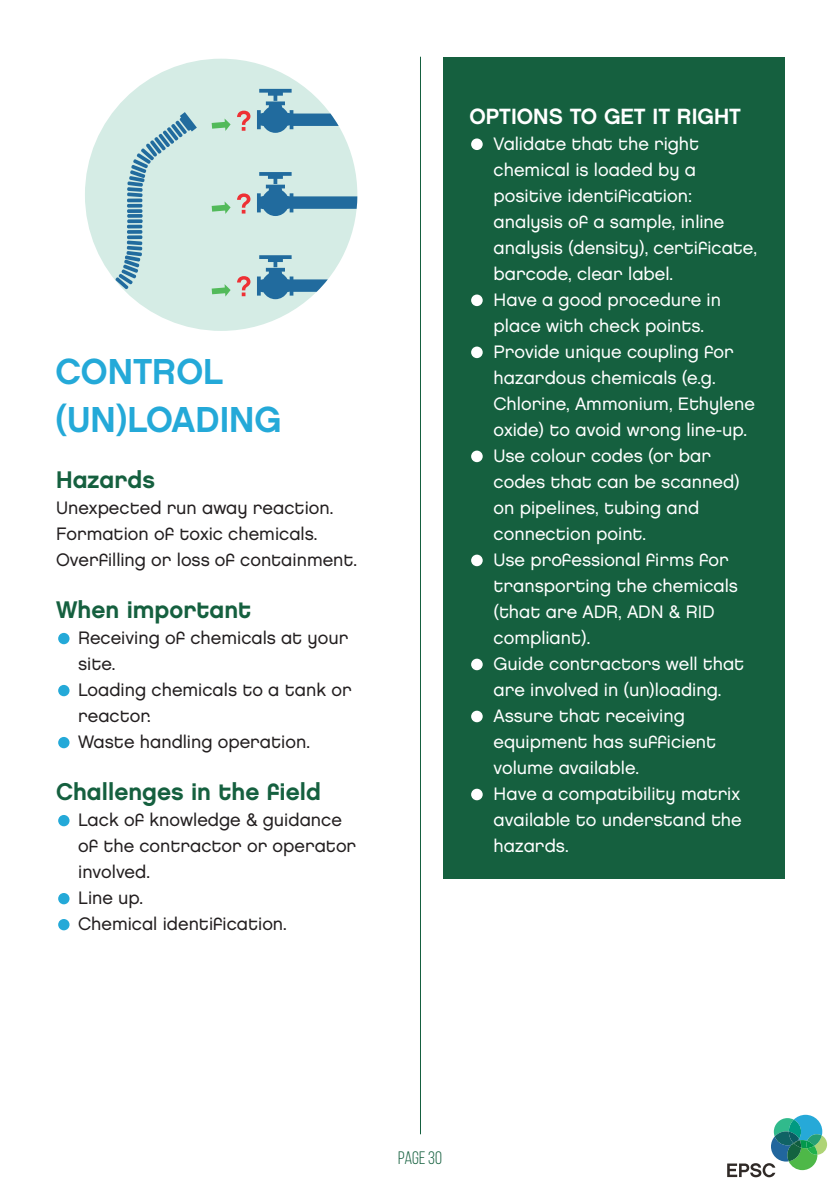
<style>
.page{position:relative;width:840px;height:1191px;background:#fff}
.page>*{position:absolute;margin:0;border:0;box-sizing:border-box;transform-origin:0 0}
.t1{font:36px "Chalet New York Nineteen Eighty";color:#24a9d8}
.t2{font:24px "Chalet New York Nineteen Eighty";color:#15603f}
.t3{font:22px "Chalet New York Nineteen Eighty";color:#fff}
.t4{font:18px/26px "Chalet London Nineteen Eighty";color:#fff}
.t5{font:18px/26px "Chalet London Nineteen Eighty";color:#231f20}
.t6{font:18px "Bebas Neue";color:#15603f}
</style>
<div class="page">
<svg style="left:727px;top:1114px;width:99px;height:63px"></svg>
<div style="left:443px;top:57px;width:341px;height:821px;background:#15603f"></div>
<hr style="left:420px;top:57px;width:1px;height:1077px;background:#15603f">
<div style="left:471px;top:138px;width:11px;height:12px;background:#fff;border-radius:50%"></div>
<div style="left:471px;top:294px;width:11px;height:12px;background:#fff;border-radius:50%"></div>
<div style="left:471px;top:346px;width:11px;height:12px;background:#fff;border-radius:50%"></div>
<div style="left:471px;top:450px;width:11px;height:12px;background:#fff;border-radius:50%"></div>
<div style="left:471px;top:554px;width:11px;height:12px;background:#fff;border-radius:50%"></div>
<div style="left:471px;top:658px;width:11px;height:12px;background:#fff;border-radius:50%"></div>
<div style="left:471px;top:710px;width:11px;height:12px;background:#fff;border-radius:50%"></div>
<div style="left:471px;top:788px;width:11px;height:12px;background:#fff;border-radius:50%"></div>
<div style="left:58px;top:633px;width:11px;height:11px;background:#24a9d8;border-radius:50%"></div>
<div style="left:58px;top:685px;width:11px;height:11px;background:#24a9d8;border-radius:50%"></div>
<div style="left:58px;top:737px;width:11px;height:11px;background:#24a9d8;border-radius:50%"></div>
<div style="left:58px;top:815px;width:11px;height:11px;background:#24a9d8;border-radius:50%"></div>
<div style="left:58px;top:893px;width:11px;height:11px;background:#24a9d8;border-radius:50%"></div>
<div style="left:58px;top:919px;width:11px;height:11px;background:#24a9d8;border-radius:50%"></div>
<svg style="left:85px;top:59px;width:271px;height:272px;fill:#d5ece5"></svg>
<svg style="left:257px;top:89px;width:81px;height:44px"></svg>
<svg style="left:257px;top:172px;width:100px;height:44px"></svg>
<svg style="left:257px;top:255px;width:70px;height:44px"></svg>
<svg style="left:237px;top:111px;width:13px;height:20px"></svg>
<svg style="left:237px;top:193px;width:13px;height:20px"></svg>
<svg style="left:237px;top:276px;width:13px;height:20px"></svg>
<svg style="left:211px;top:118px;width:19px;height:13px"></svg>
<svg style="left:211px;top:201px;width:19px;height:13px"></svg>
<svg style="left:211px;top:284px;width:19px;height:12px"></svg>
<svg style="left:127px;top:214px;width:15px;height:4px"></svg>
<svg style="left:127px;top:219px;width:15px;height:4px"></svg>
<hr style="left:127px;top:225px;width:15px;height:3px;background:#216b9e">
<svg style="left:127px;top:235px;width:15px;height:4px"></svg>
<svg style="left:127px;top:230px;width:15px;height:4px"></svg>
<svg style="left:115px;top:240px;width:27px;height:49px"></svg>
<svg style="left:127px;top:209px;width:15px;height:4px"></svg>
<svg style="left:127px;top:198px;width:15px;height:4px"></svg>
<svg style="left:127px;top:204px;width:15px;height:4px"></svg>
<svg style="left:127px;top:112px;width:70px;height:85px"></svg>
<p class="t1" style="left:55px;top:350px;width:169px">CONTROL</p>
<p class="t1" style="left:55px;top:398px;width:227px">(UN)LOADING</p>
<p class="t2" style="left:56px;top:465px;width:100px">Hazards</p>
<p class="t5" style="left:56px;top:495px;width:279px">Unexpected run away reaction.</p>
<p class="t5" style="left:56px;top:521px;width:263px">Formation of toxic chemicals.</p>
<p class="t5" style="left:56px;top:547px;width:302px">Overfilling or loss of containment.</p>
<p class="t2" style="left:56px;top:595px;width:196px">When important</p>
<p class="t5" style="left:78px;top:625px;width:271px">Receiving of chemicals at your site.</p>
<p class="t5" style="left:78px;top:677px;width:275px">Loading chemicals to a tank or reactor.</p>
<p class="t5" style="left:78px;top:729px;width:233px">Waste handling operation.</p>
<p class="t2" style="left:56px;top:777px;width:266px">Challenges in the field</p>
<p class="t5" style="left:78px;top:807px;width:279px">Lack of knowledge &amp; guidance of the contractor or operator involved.</p>
<p class="t5" style="left:78px;top:885px;width:66px">Line up.</p>
<p class="t5" style="left:78px;top:911px;width:210px">Chemical identification.</p>
<p class="t3" style="left:469px;top:103px;width:273px">OPTIONS TO GET IT RIGHT</p>
<p class="t4" style="left:493px;top:131px;width:265px">Validate that the right chemical is loaded by a positive identification: analysis of a sample, inline analysis (density), certificate, barcode, clear label.</p>
<p class="t4" style="left:493px;top:287px;width:229px">Have a good procedure in place with check points.</p>
<p class="t4" style="left:493px;top:339px;width:263px">Provide unique coupling for hazardous chemicals (e.g.<br>Chlorine, Ammonium, Ethylene oxide) to avoid wrong line-up.</p>
<p class="t4" style="left:493px;top:443px;width:248px">Use colour codes (or bar codes that can be scanned) on pipelines, tubing and connection point.</p>
<p class="t4" style="left:493px;top:547px;width:246px">Use professional firms for transporting the chemicals (that are ADR, ADN &amp; RID compliant).</p>
<p class="t4" style="left:493px;top:651px;width:252px">Guide contractors well that are involved in (un)loading.</p>
<p class="t4" style="left:493px;top:703px;width:224px">Assure that receiving equipment has sufficient volume available.</p>
<p class="t4" style="left:493px;top:781px;width:249px;text-align:justify">Have a compatibility matrix available to understand the hazards.</p>
<p class="t6" style="left:398px;top:1148px;width:45px">page 30</p>
</div>
